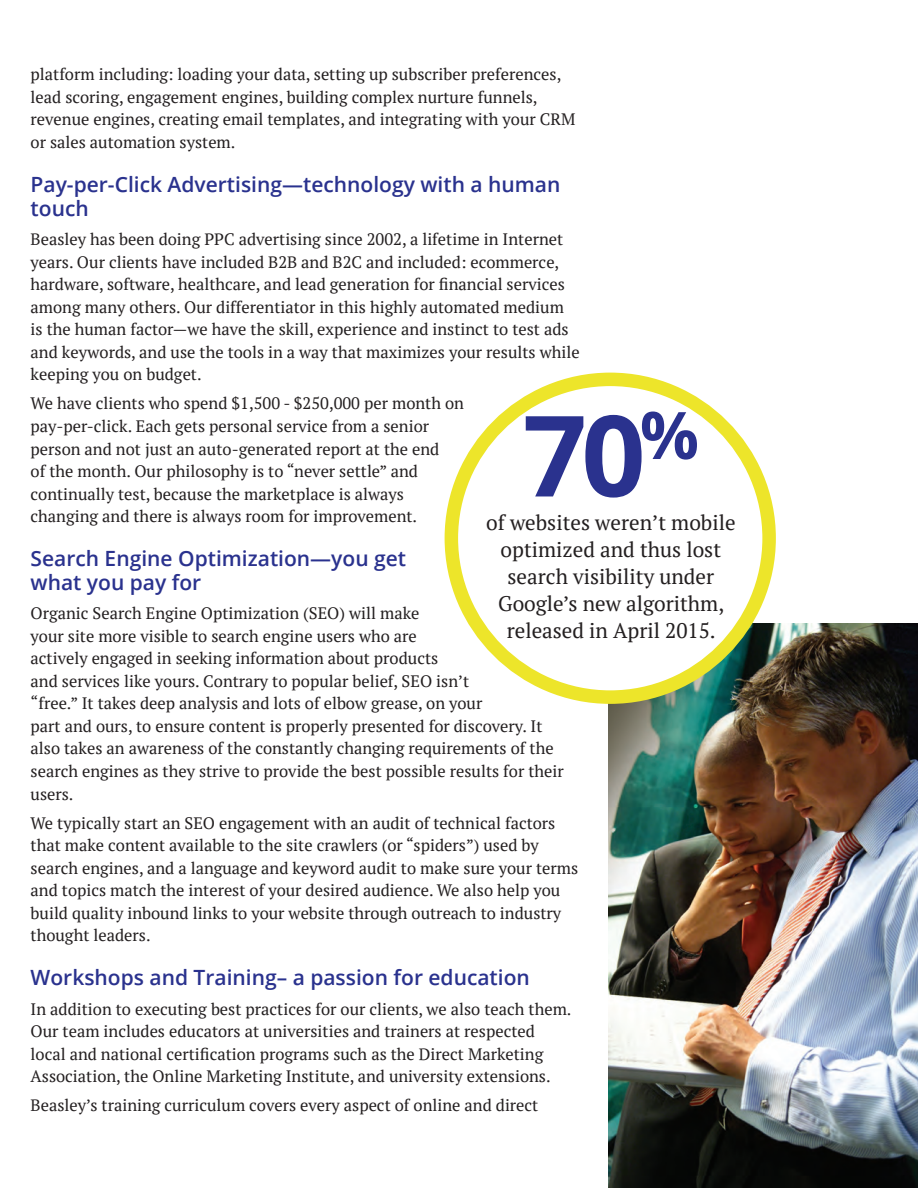
<style>
.page{position:relative;width:918px;height:1188px;background:#fff}
.page>*{position:absolute;margin:0;border:0;box-sizing:border-box;transform-origin:0 0}
.t1{font:700 112.5px "Open Sans";color:#2a328e}
.Blue_14pt_subhead_01{font:600 21px/24px "Open Sans";color:#2a328e}
.t2{font:21px/27px "PT Serif";color:#231f20;text-align:center}
.t3{font:16.5px/22.5px "PT Serif";color:#231f20}
</style>
<div class="page">
<img style="left:608px;top:623px;width:310px;height:565px">
<div style="left:451px;top:379px;width:318px;height:318px;background:#fff;border-radius:50%"></div>
<div style="left:445px;top:373px;width:331px;height:331px;border:14px solid #ede52a;border-radius:50%"></div>
<p class="t3" style="left:31px;top:63px;width:546px">platform including: loading your data, setting up subscriber preferences, lead scoring, engagement engines, building complex nurture funnels, revenue engines, creating email templates, and integrating with your CRM or sales automation system.</p>
<p class="Blue_14pt_subhead_01" style="left:31px;top:172px;width:531px">Pay-per-Click Advertising—technology with a human touch</p>
<p class="t3" style="left:31px;top:228px;width:551px">Beasley has been doing PPC advertising since 2002, a lifetime in Internet years. Our clients have included B2B and B2C and included: ecommerce, hardware, software, healthcare, and lead generation for financial services among many others. Our differentiator in this highly automated medium is the human factor—we have the skill, experience and instinct to test ads and keywords, and use the tools in a way that maximizes your results while keeping you on budget.</p>
<p class="t3" style="left:31px;top:392px;width:435px">We have clients who spend $1,500 - $250,000 per month on pay-per-click. Each gets personal service from a senior person and not just an auto-generated report at the end<br>of the month. Our philosophy is to “never settle” and continually test, because the marketplace is always changing and there is always room for improvement.</p>
<p class="Blue_14pt_subhead_01" style="left:31px;top:546px;width:377px">Search Engine Optimization—you get what you pay for</p>
<p class="t3" style="left:31px;top:602px;width:535px">Organic Search Engine Optimization (SEO) will make<br>your site more visible to search engine users who are<br>actively engaged in seeking information about products<br>and services like yours. Contrary to popular belief, SEO isn’t<br>“free.” It takes deep analysis and lots of elbow grease, on your<br>part and ours, to ensure content is properly presented for discovery. It also takes an awareness of the constantly changing requirements of the search engines as they strive to provide the best possible results for their users.</p>
<p class="t3" style="left:31px;top:811px;width:549px">We typically start an SEO engagement with an audit of technical factors that make content available to the site crawlers (or “spiders”) used by search engines, and a language and keyword audit to make sure your terms and topics match the interest of your desired audience. We also help you build quality inbound links to your website through outreach to industry thought leaders.</p>
<p class="Blue_14pt_subhead_01" style="left:31px;top:965px;width:501px">Workshops and Training– a passion for education</p>
<p class="t3" style="left:31px;top:997px;width:542px">In addition to executing best practices for our clients, we also teach them.<br>Our team includes educators at universities and trainers at respected local and national certification programs such as the Direct Marketing Association, the Online Marketing Institute, and university extensions.</p>
<p class="t3" style="left:31px;top:1094px;width:509px">Beasley’s training curriculum covers every aspect of online and direct</p>
<p class="t1" style="left:523px;top:376px;width:178px">70<sup>%</sup></p>
<p class="t2" style="left:486px;top:509px;width:251px">of websites weren’t mobile optimized and thus lost search visibility under<br>Google’s new algorithm, released in April 2015.</p>
</div>
